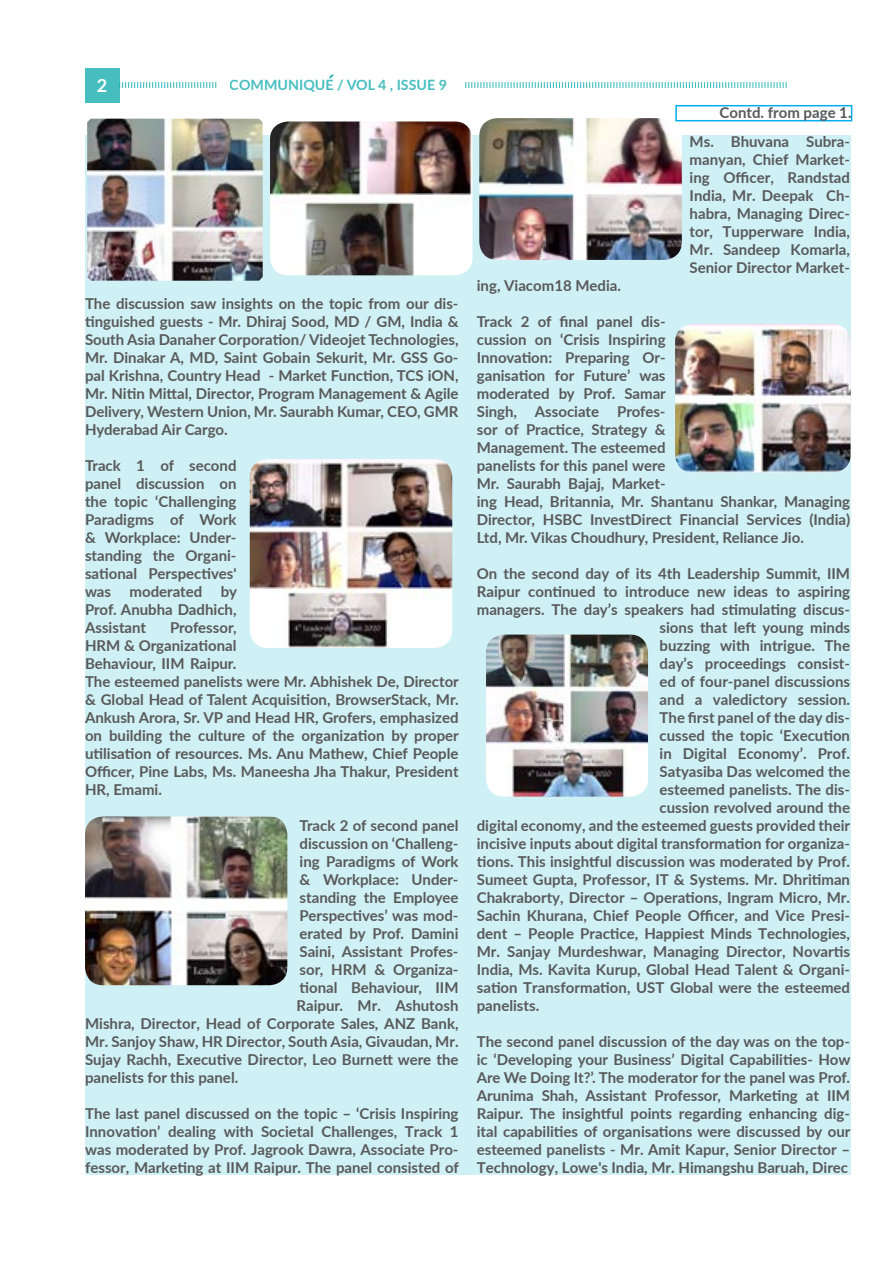
<style>
.page{position:relative;width:893px;height:1263px;background:#fff}
.page>*{position:absolute;margin:0;border:0;box-sizing:border-box;transform-origin:0 0}
.t1{font:700 18.15px "Lato";color:#fff}
.t2{font:700 15px/18px "Lato";color:#58595b;text-align:justify}
.t3{font:700 15px/18px "Lato";color:#595959;text-align:justify}
.t4{font:700 14.25px "Lato";color:#18aeb0}
.s1{color:#595959}
</style>
<div class="page">
<div style="left:85px;top:68px;width:34px;height:34px;background:#46bebf"></div>
<svg style="left:119px;top:82px;width:97px;height:6px"></svg>
<svg style="left:465px;top:82px;width:322px;height:6px"></svg>
<div style="left:675px;top:105px;width:177px;height:16px;border:2px solid #00aeef"></div>
<div style="left:85px;top:135px;width:765px;height:1040px;background:#cff0f4"></div>
<img style="left:85px;top:816px;width:202px;height:169px">
<img style="left:270px;top:122px;width:202px;height:153px">
<img style="left:87px;top:119px;width:176px;height:162px">
<img style="left:250px;top:459px;width:202px;height:189px">
<img style="left:675px;top:324px;width:175px;height:148px">
<img style="left:486px;top:634px;width:162px;height:162px">
<img style="left:479px;top:118px;width:203px;height:142px">
<p class="t1" style="left:97px;top:72px;width:12px">2</p>
<p class="t4" style="left:230px;top:75px;width:219px">COMMUNIQUE / VOL 4 , ISSUE 9</p>
<p class="t3" style="left:85px;top:294px;width:375px">The discussion saw insights on the topic from our dis&shy;tinguished guests - Mr. Dhiraj Sood, MD / GM, India &amp; South Asia Danaher Corporation/ Videojet Technologies, Mr. Dinakar A, MD, Saint Gobain Sekurit, Mr. GSS Go&shy;pal Krishna, Country Head - Market Function, TCS iON, Mr. Nitin Mittal, Director, Program Management &amp; Agile Delivery, Western Union, Mr. Saurabh Kumar, CEO, GMR Hyderabad Air Cargo.</p>
<p class="t3" style="left:85px;top:456px;width:153px">Track 1 of second panel discussion on the topic ‘Challenging Paradigms of Work &amp; Workplace: Under&shy;standing the Organi&shy;sational Perspectives' was moderated by Prof. Anubha Dadhich, Assistant</p>
<p class="t3" style="left:85px;top:618px;width:375px;text-align:left;text-indent:85px">Professor,<br>HRM &amp; Organizational<br>Behaviour, IIM Raipur.<br>The esteemed panelists were Mr. Abhishek De, Director &amp; Global Head of Talent Acquisition, BrowserStack, Mr.<br>Ankush Arora, Sr. VP and Head HR, Grofers, emphasized on building the culture of the organization by proper utilisation of resources. Ms. Anu Mathew, Chief People Officer, Pine Labs, Ms. Maneesha Jha Thakur, President HR, Emami.</p>
<p class="t3" style="left:300px;top:816px;width:160px">Track 2 of second panel</p>
<p class="t3" style="left:300px;top:834px;width:160px">discussion on ‘Challeng-</p>
<p class="t3" style="left:300px;top:852px;width:160px">ing Paradigms of Work</p>
<p class="t3" style="left:300px;top:870px;width:160px">&amp; Workplace: Under-</p>
<p class="t3" style="left:300px;top:888px;width:161px">standing the Employee</p>
<p class="t3" style="left:300px;top:906px;width:160px">Perspectives’ was mod-</p>
<p class="t3" style="left:300px;top:924px;width:160px">erated by Prof. Damini</p>
<p class="t3" style="left:300px;top:942px;width:160px">Saini, Assistant Profes-</p>
<p class="t3" style="left:300px;top:960px;width:160px">sor, HRM &amp; Organiza-</p>
<p class="t3" style="left:300px;top:978px;width:160px">tional Behaviour, IIM</p>
<p class="t2" style="left:297px;top:996px;width:163px"><span class="s1">Raipur.</span> Mr. Ashutosh</p>
<p class="t2" style="left:85px;top:1014px;width:375px">Mishra, Director, Head of Corporate Sales, ANZ Bank,</p>
<p class="t2" style="left:85px;top:1032px;width:375px">Mr. Sanjoy Shaw, HR Director, South Asia, Givaudan, Mr.</p>
<p class="t2" style="left:85px;top:1050px;width:375px">Sujay Rachh, Executive Director, Leo Burnett were the</p>
<p class="t2" style="left:85px;top:1068px;width:155px">panelists for this panel.</p>
<p class="t2" style="left:85px;top:1104px;width:375px">The last panel discussed on the topic – ‘Crisis Inspiring Innovation’ dealing with Societal Challenges, Track 1 was moderated by Prof. Jagrook Dawra, Associate Pro&shy;fessor, Marketing at IIM Raipur. The panel consisted of</p>
<p class="t2" style="left:719px;top:103px;width:134px">Contd. from page 1.</p>
<p class="t2" style="left:690px;top:132px;width:162px">Ms. Bhuvana Subra&shy;manyan, Chief Market&shy;ing Officer, Randstad India, Mr. Deepak Ch&shy;habra, Managing Direc&shy;tor, Tupperware India, Mr. Sandeep Komarla, Senior Director Market-</p>
<p class="t2" style="left:477px;top:276px;width:146px">ing, Viacom18 Media.</p>
<p class="t2" style="left:477px;top:312px;width:375px;text-align:left">Track 2 of final panel dis-<br>cussion on ‘Crisis Inspiring<br>Innovation: Preparing Or-<br>ganisation for Future’ was<br>moderated by Prof. Samar<br>Singh, Associate Profes-<br>sor of Practice, Strategy &amp;<br>Management. The esteemed<br>panelists for this panel were<br>Mr. Saurabh Bajaj, Market-<br>ing Head, Britannia, Mr. Shantanu Shankar, Managing Director, HSBC InvestDirect Financial Services (India)<br>Ltd, Mr. Vikas Choudhury, President, Reliance Jio.</p>
<p class="t2" style="left:477px;top:564px;width:375px">On the second day of its 4th Leadership Summit, IIM</p>
<p class="t2" style="left:477px;top:582px;width:375px">Raipur continued to introduce new ideas to aspiring</p>
<p class="t2" style="left:477px;top:600px;width:375px">managers. The day’s speakers had stimulating discus-</p>
<p class="t2" style="left:660px;top:618px;width:192px">sions that left young minds</p>
<p class="t2" style="left:660px;top:636px;width:192px">buzzing with intrigue. The</p>
<p class="t2" style="left:660px;top:654px;width:192px">day’s proceedings consist-</p>
<p class="t2" style="left:660px;top:672px;width:192px">ed of four-panel discussions</p>
<p class="t2" style="left:660px;top:690px;width:192px">and a valedictory session.</p>
<p class="t2" style="left:660px;top:708px;width:192px">The first panel of the day dis-</p>
<p class="t2" style="left:660px;top:726px;width:192px">cussed the topic ‘Execution</p>
<p class="t2" style="left:660px;top:744px;width:192px">in Digital Economy’. Prof.</p>
<p class="t2" style="left:660px;top:762px;width:192px">Satyasiba Das welcomed the</p>
<p class="t2" style="left:660px;top:780px;width:192px">esteemed panelists. The dis-</p>
<p class="t2" style="left:660px;top:798px;width:192px">cussion revolved around the</p>
<p class="t2" style="left:477px;top:816px;width:375px">digital economy, and the esteemed guests provided their</p>
<p class="t2" style="left:477px;top:834px;width:375px">incisive inputs about digital transformation for organiza-</p>
<p class="t2" style="left:477px;top:852px;width:375px">tions. This insightful discussion was moderated by Prof.</p>
<p class="t2" style="left:477px;top:870px;width:375px">Sumeet Gupta, Professor, IT &amp; Systems. Mr. Dhritiman</p>
<p class="t2" style="left:477px;top:888px;width:375px">Chakraborty, Director – Operations, Ingram Micro, Mr.</p>
<p class="t2" style="left:477px;top:906px;width:375px">Sachin Khurana, Chief People Officer, and Vice Presi-</p>
<p class="t2" style="left:477px;top:924px;width:375px">dent – People Practice, Happiest Minds Technologies,</p>
<p class="t2" style="left:477px;top:942px;width:375px">Mr. Sanjay Murdeshwar, Managing Director, Novartis</p>
<p class="t2" style="left:477px;top:960px;width:375px">India, Ms. Kavita Kurup, Global Head Talent &amp; Organi-</p>
<p class="t2" style="left:477px;top:978px;width:375px">sation Transformation, UST Global were the esteemed</p>
<p class="t2" style="left:477px;top:996px;width:64px">panelists.</p>
<p class="t2" style="left:477px;top:1032px;width:375px">The second panel discussion of the day was on the top&shy;ic ‘Developing your Business’ Digital Capabilities- How Are We Doing It?’. The moderator for the panel was Prof.<br>Arunima Shah, Assistant Professor, Marketing at IIM Raipur. The insightful points regarding enhancing dig&shy;ital capabilities of organisations were discussed by our esteemed panelists - Mr. Amit Kapur, Senior Director – Technology, Lowe's India, Mr. Himangshu Baruah, Direc</p>
</div>
